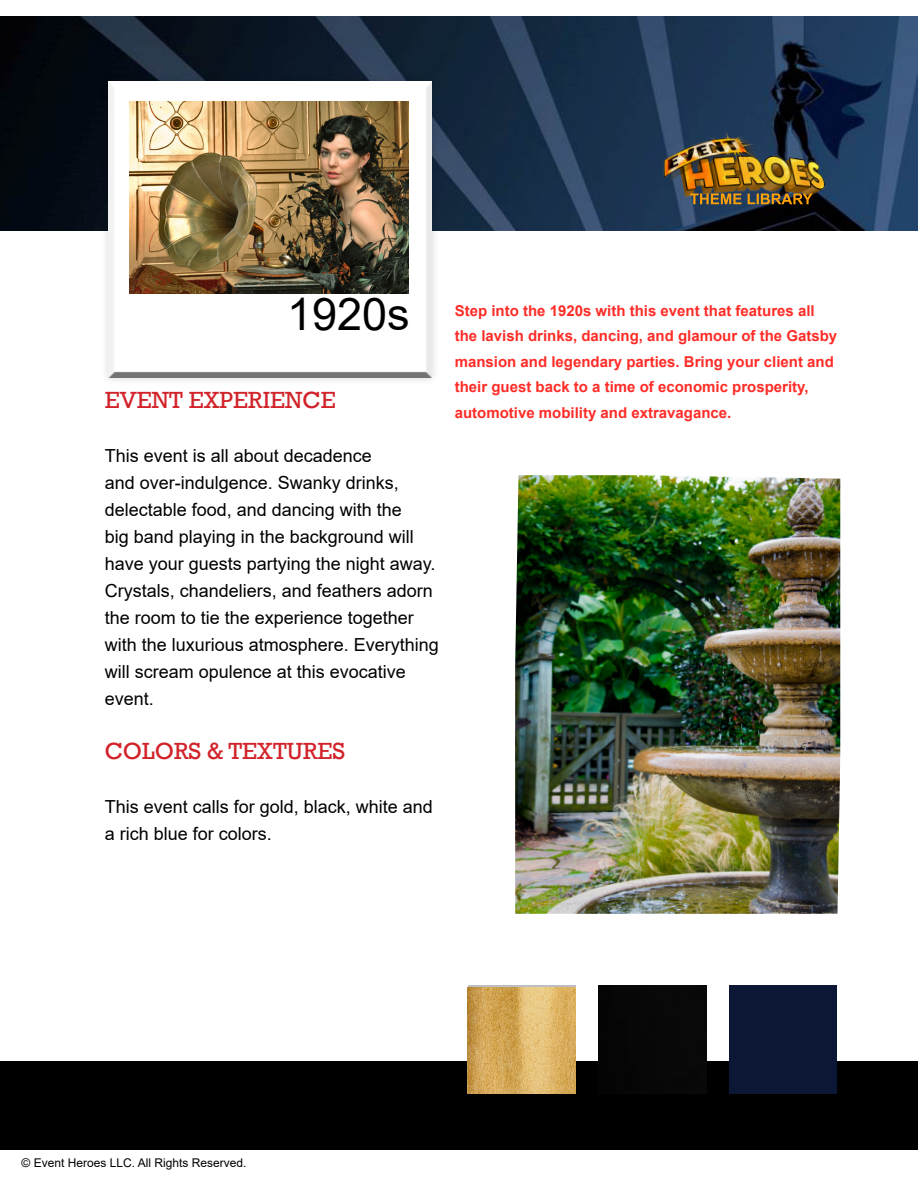
<style>
.page{position:relative;width:918px;height:1188px;background:#fff}
.page>*{position:absolute;margin:0;border:0;box-sizing:border-box;transform-origin:0 0}
.t1{font:45px "Arial";color:#000}
.t2{font:24px "Rockwell";color:#d2232a}
.t3{font:18px/27px "Arial";color:#000}
.t4{font:700 15px/25.5px "Arial";color:#fe2d28}
.t5{font:12px "Arial";color:#000}
</style>
<div class="page">
<img style="left:0;top:17px;width:918px;height:214px">
<img style="left:654px;top:121px;width:180px;height:81px">
<svg style="left:690px;top:194px;width:123px;height:10px"></svg>
<div style="left:0;top:1061px;width:918px;height:89px;background:#000"></div>
<div style="left:100px;top:73px;width:340px;height:15px;background:#fff;opacity:.75"></div>
<div style="left:100px;top:81px;width:340px;height:299px;background:#000;opacity:.75"></div>
<img style="left:130px;top:101px;width:278px;height:192px">
<img style="left:515px;top:475px;width:325px;height:439px">
<div style="left:598px;top:986px;width:108px;height:75px;background:#080808"></div>
<div style="left:729px;top:986px;width:108px;height:108px;background:#0c1735"></div>
<img style="left:468px;top:987px;width:108px;height:107px">
<h1 class="t1" style="left:287px;top:283px;width:124px">1920s</h1>
<p class="t4" style="left:455px;top:298px;width:384px">Step into the 1920s with this event that features all the lavish drinks, dancing, and glamour of the Gatsby mansion and legendary parties. Bring your client and their guest back to a time of economic prosperity, automotive mobility and extravagance.</p>
<h2 class="t2" style="left:105px;top:386px;width:233px">EVENT EXPERIENCE</h2>
<p class="t3" style="left:105px;top:442px;width:336px">This event is all about decadence<br>and over-indulgence. Swanky drinks, delectable food, and dancing with the<br>big band playing in the background will have your guests partying the night away.<br>Crystals, chandeliers, and feathers adorn the room to tie the experience together with the luxurious atmosphere. Everything will scream opulence at this evocative event.</p>
<h2 class="t2" style="left:105px;top:737px;width:242px">COLORS &amp; TEXTURES</h2>
<p class="t3" style="left:105px;top:793px;width:330px">This event calls for gold, black, white and a rich blue for colors.</p>
<p class="t5" style="left:22px;top:1154px;width:226px">© Event Heroes LLC. All Rights Reserved.</p>
</div>
